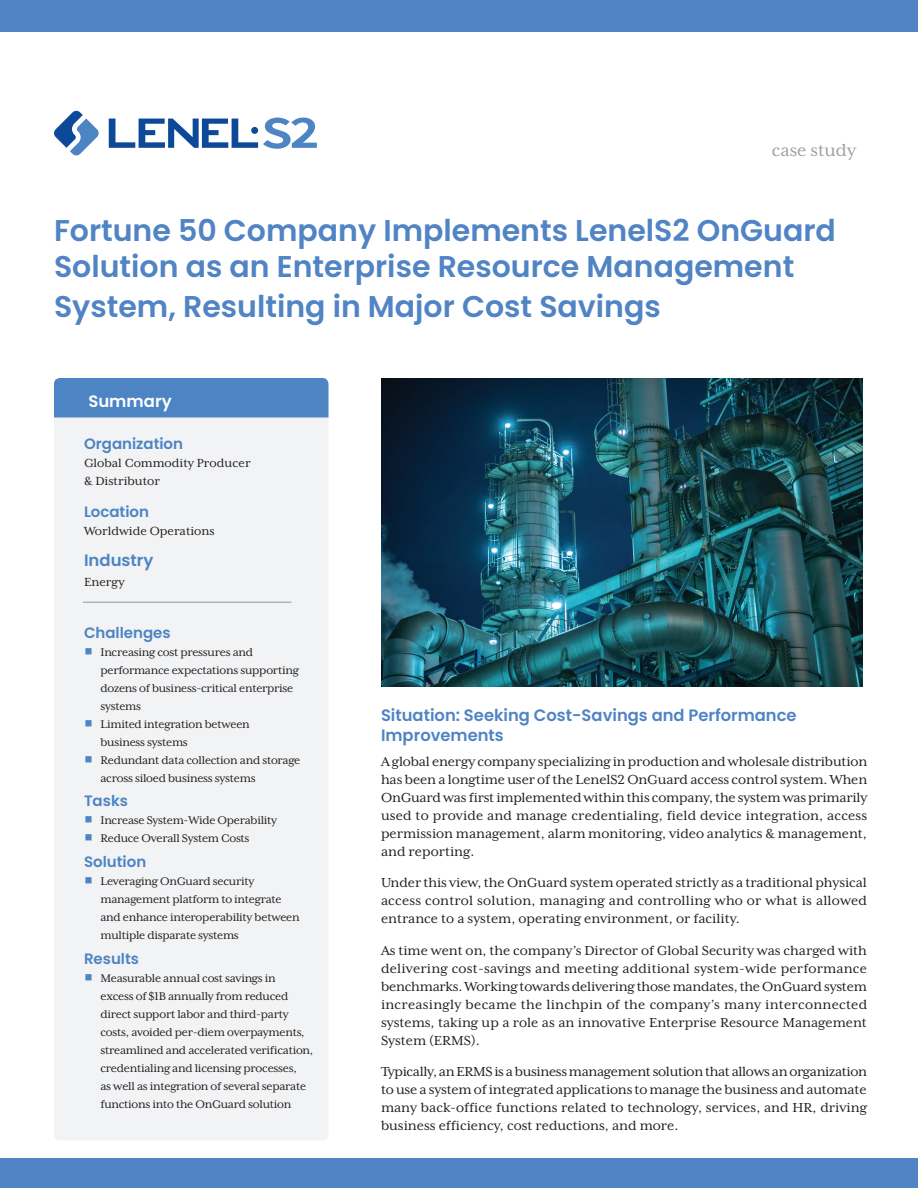
<style>
.page{position:relative;width:918px;height:1188px;background:#fff}
.page>*{position:absolute;margin:0;border:0;box-sizing:border-box;transform-origin:0 0}
.t1{font:600 30px/36px "Poppins";color:#5084c4}
.t2{font:19.5px "Mrs Eaves XL Serif OT";color:#a09f9f}
.t3{font:600 16.5px/19.8px "Poppins";color:#5084c4}
.t4{font:600 16.5px "Poppins";color:#4d84c4}
.t5{font:600 16.5px "Poppins";color:#fff}
.t6{font:15px/18px "Mrs Eaves XL Serif OT";color:#231f20;text-align:justify}
.t7{font:600 15px "Poppins";color:#4d84c4}
.t8{font:13.5px/18px "Mrs Eaves XL Serif OT";color:#231f20}
.t9{font:12.75px/18px "Mrs Eaves XL Serif OT";letter-spacing:-.02em;color:#231f20}
</style>
<div class="page">
<div style="left:0;top:1158px;width:918px;height:30px;background:#5084c4"></div>
<div style="left:0;top:0;width:918px;height:32px;background:#5084c4"></div>
<img style="left:381px;top:378px;width:482px;height:309px">
<svg style="left:109px;top:118px;width:208px;height:31px"></svg>
<svg style="left:54px;top:110px;width:45px;height:46px"></svg>
<div style="left:54px;top:388px;width:274px;height:752px;background:#f2f3f4;border-radius:6px"></div>
<hr style="left:83px;top:602px;width:208px;height:1px;background:#939598">
<div style="left:54px;top:378px;width:274px;height:39px;background:#4d84c4"></div>
<h2 class="t2" style="left:772px;top:140px;width:86px">case study</h2>
<h1 class="t1" style="left:54px;top:213px;width:783px">Fortune 50 Company Implements LenelS2 OnGuard<br>Solution as an Enterprise Resource Management</h1>
<h1 class="t1" style="left:54px;top:289px;width:608px">System, Resulting in Major Cost Savings</h1>
<p class="t5" style="left:88px;top:391px;width:85px">Summary</p>
<p class="t7" style="left:84px;top:435px;width:101px">Organization</p>
<p class="t8" style="left:84px;top:454px;width:168px">Global Commodity Producer &amp; Distributor</p>
<p class="t7" style="left:84px;top:503px;width:67px">Location</p>
<p class="t8" style="left:84px;top:522px;width:132px">Worldwide Operations</p>
<p class="t4" style="left:84px;top:551px;width:71px">Industry</p>
<p class="t8" style="left:84px;top:573px;width:42px">Energy</p>
<p class="t7" style="left:84px;top:624px;width:88px">Challenges</p>
<p class="t9" style="left:100px;top:643px;width:201px">Increasing cost pressures and performance expectations supporting dozens of business-critical enterprise systems<br>Limited integration between<br>business systems<br>Redundant data collection and storage across siloed business systems</p>
<p class="t7" style="left:84px;top:792px;width:45px">Tasks</p>
<p class="t9" style="left:100px;top:812px;width:178px">Increase System-Wide Operability<br>Reduce Overall System Costs</p>
<p class="t7" style="left:84px;top:853px;width:64px">Solution</p>
<p class="t9" style="left:100px;top:872px;width:201px">Leveraging OnGuard security management platform to integrate and enhance interoperability between multiple disparate systems</p>
<p class="t7" style="left:84px;top:950px;width:57px">Results</p>
<p class="t9" style="left:100px;top:969px;width:214px">Measurable annual cost savings in<br>excess of $1B annually from reduced direct support labor and third-party costs, avoided per-diem overpayments, streamlined and accelerated verification, credentialing and licensing processes,<br>as well as integration of several separate functions into the OnGuard solution</p>
<p class="t3" style="left:381px;top:706px;width:417px">Situation: Seeking Cost-Savings and Performance<br>Improvements</p>
<p class="t6" style="left:381px;top:752px;width:488px">A global energy company specializing in production and wholesale distribution has been a longtime user of the LenelS2 OnGuard access control system. When OnGuard was first implemented within this company, the system was primarily used to provide and manage credentialing, field device integration, access permission management, alarm monitoring, video analytics &amp; management, and reporting.</p>
<p class="t6" style="left:381px;top:874px;width:488px">Under this view, the OnGuard system operated strictly as a traditional physical access control solution, managing and controlling who or what is allowed entrance to a system, operating environment, or facility.</p>
<p class="t6" style="left:381px;top:941px;width:488px">As time went on, the company’s Director of Global Security was charged with delivering cost-savings and meeting additional system-wide performance benchmarks. Working towards delivering those mandates, the OnGuard system increasingly became the linchpin of the company’s many interconnected systems, taking up a role as an innovative Enterprise Resource Management System (ERMS).</p>
<p class="t6" style="left:381px;top:1063px;width:488px">Typically, an ERMS is a business management solution that allows an organization to use a system of integrated applications to manage the business and automate many back-office functions related to technology, services, and HR, driving business efficiency, cost reductions, and more.</p>
</div>
